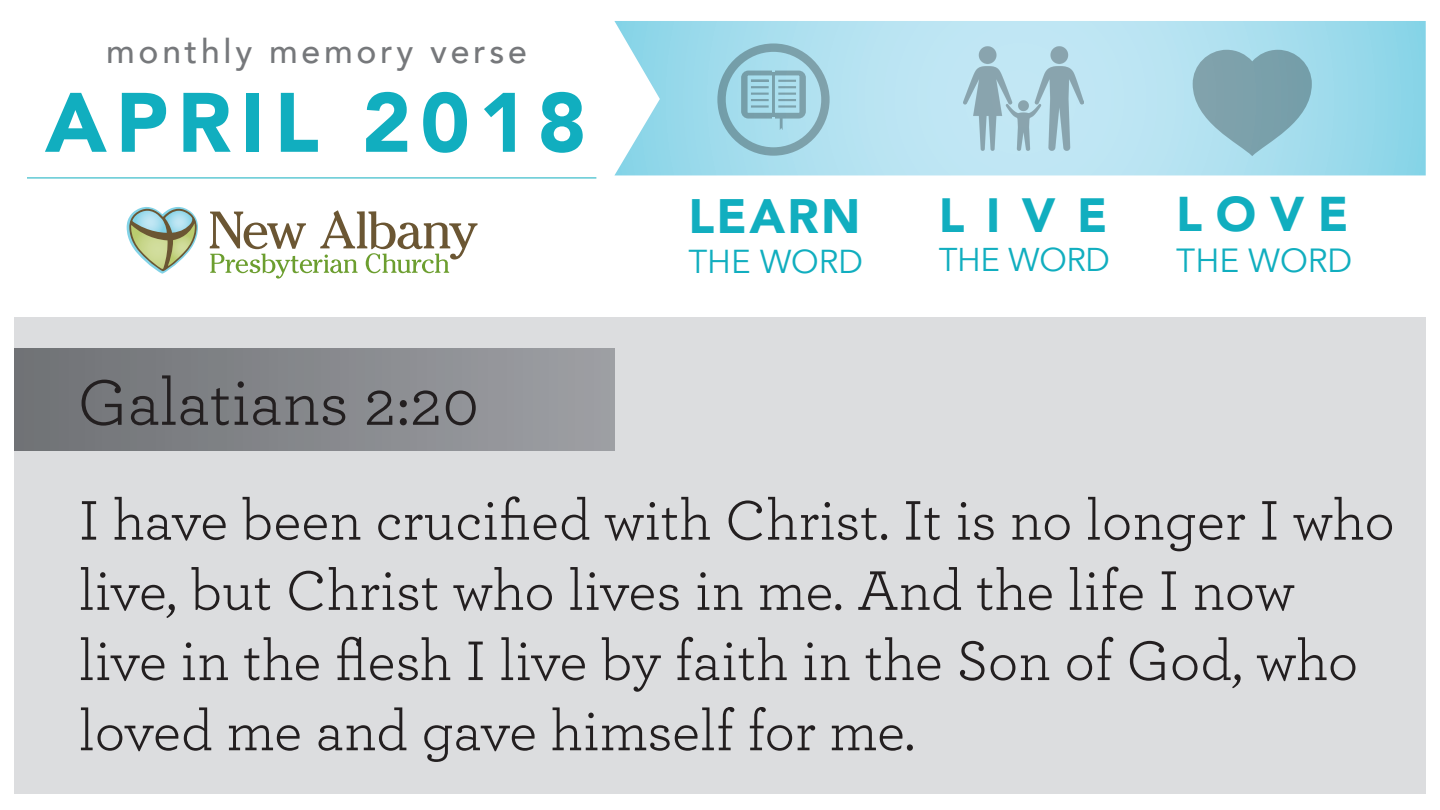
<style>
.page{position:relative;width:1440px;height:810px;background:#fff}
.page>*{position:absolute;margin:0;border:0;box-sizing:border-box;transform-origin:0 0}
.t1{font:900 83.25px "Avenir";letter-spacing:.11em;color:#11aebf}
.t2{font:67.5px "Archer";color:#231f20}
.t3{font:58.5px/70.2px "Archer";color:#231f20}
.t4{font:900 48.68px "Avenir";color:#11aebf}
.t5{font:900 48.22px "Avenir";letter-spacing:.05em;color:#11aebf}
.t6{font:900 47.92px "Avenir";color:#11aebf}
.t7{font:500 33.75px "Avenir";letter-spacing:.11em;color:#76787b}
.t8{font:33.38px "Avenir";color:#11aebf}
.t9{font:33.08px "Avenir";color:#11aebf}
.t10{font:32.85px "Avenir";letter-spacing:-.01em;color:#11aebf}
</style>
<div class="page">
<div style="left:14px;top:317px;width:1412px;height:477px;background:#dcdddf"></div>
<svg style="left:614px;top:21px;width:812px;height:154px"></svg>
<img style="left:963px;top:42px;width:120px;height:112px">
<svg style="left:1193px;top:50px;width:119px;height:106px"></svg>
<svg style="left:717px;top:43px;width:113px;height:113px"></svg>
<div style="left:14px;top:348px;width:600px;height:103px;background:linear-gradient(to right,#6f7175,#9e9fa4)"></div>
<hr style="left:27px;top:178px;width:569px;height:1px;background:#11aebf">
<svg style="left:210px;top:210px;width:268px;height:69px"></svg>
<svg style="left:127px;top:207px;width:71px;height:67px"></svg>
<p class="t7" style="left:106px;top:23px;width:422px">monthly memory verse</p>
<p class="t1" style="left:45px;top:51px;width:543px">APRIL 2018</p>
<p class="t2" style="left:77px;top:356px;width:403px">Galatians 2:20</p>
<p class="t5" style="left:688px;top:175px;width:174px">LEARN</p>
<p class="t9" style="left:688px;top:242px;width:176px">THE WORD</p>
<p class="t6" style="left:939px;top:174px;width:170px">LIVE</p>
<p class="t10" style="left:939px;top:240px;width:173px">THE WORD</p>
<p class="t4" style="left:1176px;top:173px;width:174px">LOVE</p>
<p class="t8" style="left:1176px;top:240px;width:178px">THE WORD</p>
<p class="t3" style="left:79px;top:482px;width:1318px">I have been crucified with Christ. It is no longer I who live, but Christ who lives in me. And the life I now live in the flesh I live by faith in the Son of God, who loved me and gave himself for me.</p>
</div>
